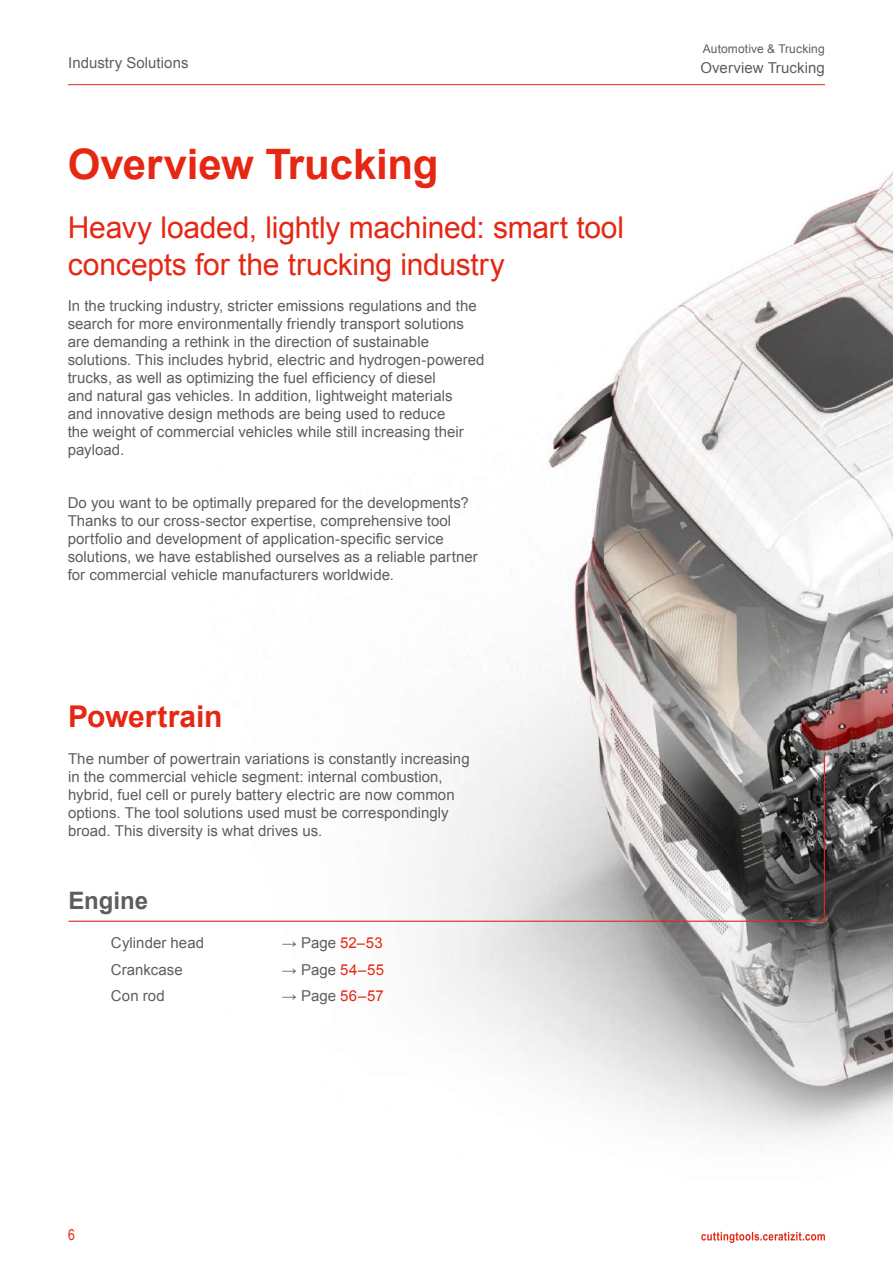
<style>
.page{position:relative;width:893px;height:1263px;background:#fff}
.page>*{position:absolute;margin:0;border:0;box-sizing:border-box;transform-origin:0 0}
.t1{font:700 42px "Arial";letter-spacing:-.005em;color:#e52713}
.t2{font:30px/37.5px "Arial";letter-spacing:-.01em;color:#e52713}
.t3{font:700 30px "Arial";letter-spacing:-.005em;color:#e52713}
.t4{font:700 24px "Arial";letter-spacing:-.005em;color:#5f5e5e}
.t5{font:15px/18px "Arial";letter-spacing:.005em;color:#5f5e5e}
.t6{font:15px "Arial Narrow";color:#e52713}
.t7{font:12px "Arial";letter-spacing:.01em;color:#5f5e5e}
.s1{color:#e52713}
</style>
<div class="page">
<svg style="left:701px;top:1232px;width:124px;height:11px"></svg>
<hr style="left:68px;top:84px;width:757px;height:1px;background:#e52713">
<img style="left:435px;top:171px;width:458px;height:967px">
<svg style="left:68px;top:753px;width:757px;height:169px"></svg>
<p class="t7" style="left:703px;top:41px;width:123px">Automotive &amp; Trucking</p>
<p class="t5" style="left:68px;top:54px;width:122px">Industry Solutions</p>
<p class="t5" style="left:700px;top:58px;width:126px">Overview Trucking</p>
<h1 class="t1" style="left:68px;top:137px;width:372px">Overview Trucking</h1>
<h2 class="t2" style="left:68px;top:209px;width:558px">Heavy loaded, lightly machined: smart tool concepts for the trucking industry</h2>
<p class="t5" style="left:68px;top:297px;width:418px">In the trucking industry, stricter emissions regulations and the search for more environmentally friendly transport solutions are demanding a rethink in the direction of sustainable solutions. This includes hybrid, electric and hydrogen-powered trucks, as well as optimizing the fuel efficiency of diesel<br>and natural gas vehicles. In addition, lightweight materials<br>and innovative design methods are being used to reduce<br>the weight of commercial vehicles while still increasing their payload.</p>
<p class="t5" style="left:68px;top:494px;width:412px">Do you want to be optimally prepared for the developments?<br>Thanks to our cross-sector expertise, comprehensive tool portfolio and development of application-specific service solutions, we have established ourselves as a reliable partner for commercial vehicle manufacturers worldwide.</p>
<h2 class="t3" style="left:68px;top:697px;width:156px">Powertrain</h2>
<p class="t5" style="left:68px;top:750px;width:403px">The number of powertrain variations is constantly increasing in the commercial vehicle segment: internal combustion, hybrid, fuel cell or purely battery electric are now common options. The tool solutions used must be correspondingly broad. This diversity is what drives us.</p>
<h3 class="t4" style="left:68px;top:885px;width:81px">Engine</h3>
<p class="t5" style="left:111px;top:934px;width:95px">Cylinder head</p>
<p class="t5" style="left:282px;top:934px;width:102px">→ Page <span class="s1">52–53</span></p>
<p class="t5" style="left:111px;top:960px;width:73px">Crankcase</p>
<p class="t5" style="left:282px;top:960px;width:104px">→ Page <span class="s1">54–55</span></p>
<p class="t5" style="left:111px;top:987px;width:55px">Con rod</p>
<p class="t5" style="left:282px;top:987px;width:103px">→ Page <span class="s1">56–57</span></p>
<p class="t6" style="left:68px;top:1224px;width:8px">6</p>
</div>
